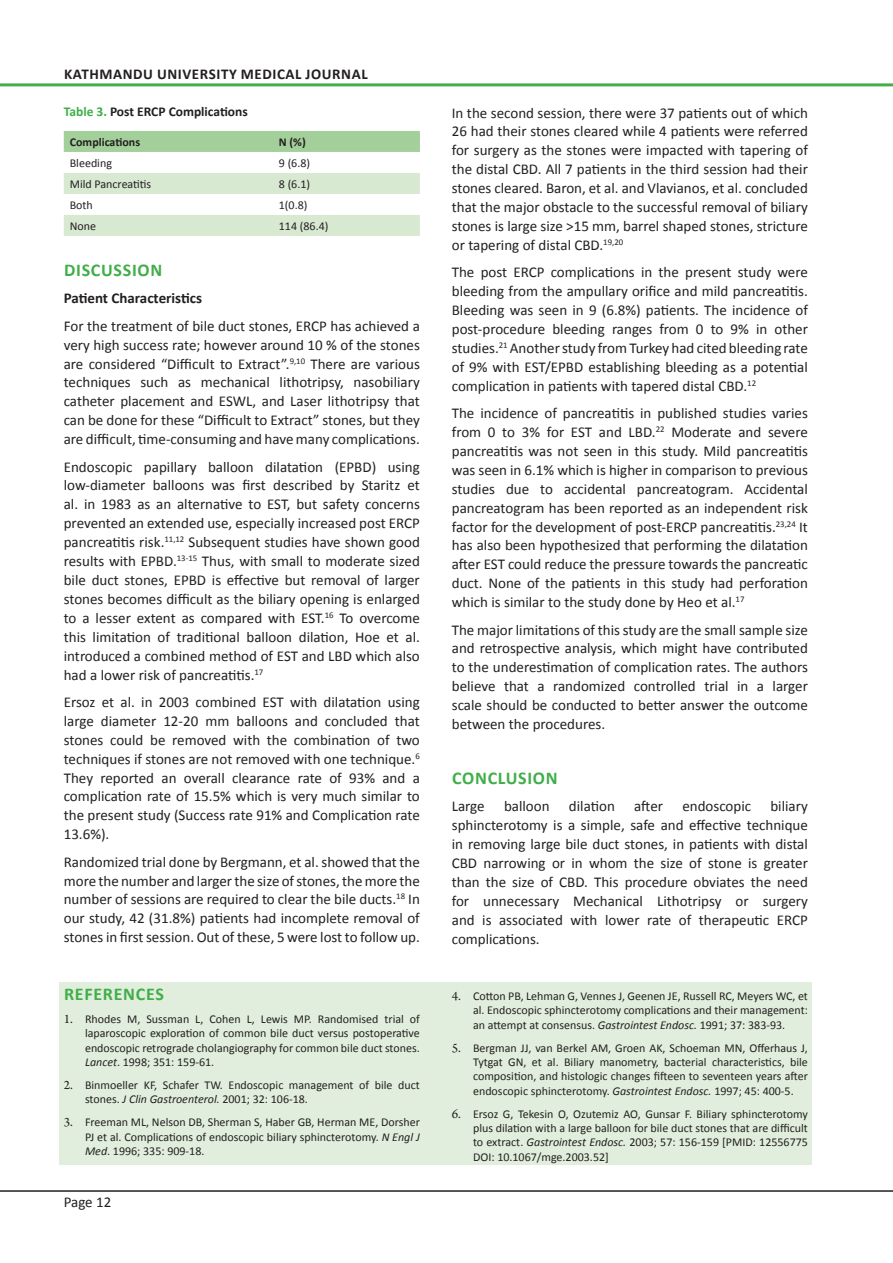
<style>
.page{position:relative;width:893px;height:1263px;background:#fff}
.page>*{position:absolute;margin:0;border:0;box-sizing:border-box;transform-origin:0 0}
.Normal_Text{font:700 18px "Calibri";letter-spacing:.04em;color:#40ae49}
.Heading_2_-_Sub_head{font:700 18px "Calibri";letter-spacing:.04em;color:#40ae49}
.Normal_Text-2{font:15px/18.9px "Calibri";color:#231f20;text-align:justify}
.Normal_Text-3{font:700 15px "Calibri";letter-spacing:.04em;color:#231f20}
.Normal_Text-4{font:700 15px "Calibri";color:#231f20}
.Table_Figure_Legend{font:700 13.5px "Calibri";color:#231f20}
.Refrence_Text{font:12px/14.4px "Calibri";color:#231f20;text-align:justify}
.Table_Text{font:12px "Calibri";color:#231f20}
.Table_Text-2{font:700 12px "Calibri";color:#231f20}
.s1{color:#40ae49}
.s2{font-family:"Arno Pro";font-size:13.5px}
.s3{font-style:italic}
</style>
<div class="page">
<hr style="left:0;top:1190px;width:893px;height:2px;background:#231f20">
<hr style="left:0;top:83px;width:893px;height:3px;background:#40ae49">
<div style="left:59px;top:982px;width:753px;height:183px;background:#e1eedd"></div>
<div style="left:64px;top:131px;width:356px;height:21px;background:#a3cf9a"></div>
<svg style="left:64px;top:173px;width:356px;height:63px"></svg>
<p class="Normal_Text-3" style="left:64px;top:64px;width:305px">KATHMANDU UNIVERSITY MEDICAL JOURNAL</p>
<p class="Table_Figure_Legend" style="left:64px;top:103px;width:186px"><span class="s1">Table 3.</span> Post ERCP Complications</p>
<p class="Table_Text-2" style="left:70px;top:134px;width:72px">Complications</p>
<p class="Table_Text-2" style="left:279px;top:134px;width:28px">N (%)</p>
<p class="Table_Text" style="left:70px;top:155px;width:44px">Bleeding</p>
<p class="Table_Text" style="left:279px;top:155px;width:33px">9 (6.8)</p>
<p class="Table_Text" style="left:70px;top:176px;width:83px">Mild Pancreatitis</p>
<p class="Table_Text" style="left:279px;top:176px;width:33px">8 (6.1)</p>
<p class="Table_Text" style="left:70px;top:197px;width:25px">Both</p>
<p class="Table_Text" style="left:279px;top:197px;width:30px">1(0.8)</p>
<p class="Table_Text" style="left:70px;top:218px;width:28px">None</p>
<p class="Table_Text" style="left:279px;top:218px;width:51px">114 (86.4)</p>
<p class="Normal_Text" style="left:64px;top:258px;width:100px">DISCUSSION</p>
<p class="Normal_Text-4" style="left:64px;top:289px;width:140px">Patient Characteristics</p>
<p class="Normal_Text-2" style="left:64px;top:316px;width:358px">For the treatment of bile duct stones, ERCP has achieved a very high success rate; however around 10 % of the stones are considered “Difficult to Extract”.<sup>9,10</sup> There are various techniques such as mechanical lithotripsy, nasobiliary catheter placement and ESWL, and Laser lithotripsy that can be done for these “Difficult to Extract” stones, but they are difficult, time-consuming and have many complications.</p>
<p class="Normal_Text-2" style="left:64px;top:457px;width:358px">Endoscopic papillary balloon dilatation (EPBD) using low-diameter balloons was first described by Staritz et al. in 1983 as an alternative to EST, but safety concerns prevented an extended use, especially increased post ERCP pancreatitis risk.<sup>11,12</sup> Subsequent studies have shown good results with EPBD.<sup>13-15</sup> Thus, with small to moderate sized bile duct stones, EPBD is effective but removal of larger stones becomes difficult as the biliary opening is enlarged to a lesser extent as compared with EST.<sup>16</sup> To overcome this limitation of traditional balloon dilation, Hoe et al. introduced a combined method of EST and LBD which also had a lower risk of pancreatitis.<sup>17</sup></p>
<p class="Normal_Text-2" style="left:64px;top:692px;width:358px">Ersoz et al. in 2003 combined EST with dilatation using large diameter 12-20 mm balloons and concluded that stones could be removed with the combination of two techniques if stones are not removed with one technique.<sup>6<br></sup>They reported an overall clearance rate of 93% and a complication rate of 15.5% which is very much similar to the present study (Success rate 91% and Complication rate 13.6%).</p>
<p class="Normal_Text-2" style="left:64px;top:852px;width:358px">Randomized trial done by Bergmann, et al. showed that the more the number and larger the size of stones, the more the number of sessions are required to clear the bile ducts.<sup>18</sup> In our study, 42 (31.8%) patients had incomplete removal of stones in first session. Out of these, 5 were lost to follow up.</p>
<p class="Normal_Text" style="left:64px;top:982px;width:101px">REFERENCES</p>
<p class="Refrence_Text" style="left:85px;top:1012px;width:336px;text-indent:-21px"><span class="s2">1.</span> Rhodes M, Sussman L, Cohen L, Lewis MP. Randomised trial of laparoscopic exploration of common bile duct versus postoperative endoscopic retrograde cholangiography for common bile duct stones.<br><span class="s3">Lancet</span>. 1998; 351: 159-61.</p>
<p class="Refrence_Text" style="left:85px;top:1078px;width:336px;text-indent:-21px"><span class="s2">2.</span> Binmoeller KF, Schafer TW. Endoscopic management of bile duct stones. <span class="s3">J Clin Gastroenterol.</span> 2001; 32: 106-18.</p>
<p class="Refrence_Text" style="left:85px;top:1115px;width:336px;text-indent:-21px"><span class="s2">3.</span> Freeman ML, Nelson DB, Sherman S, Haber GB, Herman ME, Dorsher PJ et al. Complications of endoscopic biliary sphincterotomy. <span class="s3">N Engl J Med</span>. 1996; 335: 909-18.</p>
<p class="Normal_Text-2" style="left:64px;top:1193px;width:49px">Page 12</p>
<p class="Normal_Text-2" style="left:452px;top:103px;width:358px">In the second session, there were 37 patients out of which 26 had their stones cleared while 4 patients were referred for surgery as the stones were impacted with tapering of the distal CBD. All 7 patients in the third session had their stones cleared. Baron, et al. and Vlavianos, et al. concluded that the major obstacle to the successful removal of biliary stones is large size &gt;15 mm, barrel shaped stones, stricture or tapering of distal CBD.<sup>19,20</sup></p>
<p class="Normal_Text-2" style="left:452px;top:263px;width:358px">The post ERCP complications in the present study were bleeding from the ampullary orifice and mild pancreatitis.<br>Bleeding was seen in 9 (6.8%) patients. The incidence of post-procedure bleeding ranges from 0 to 9% in other studies.<sup>21</sup> Another study from Turkey had cited bleeding rate of 9% with EST/EPBD establishing bleeding as a potential complication in patients with tapered distal CBD.<sup>12</sup></p>
<p class="Normal_Text-2" style="left:452px;top:404px;width:358px">The incidence of pancreatitis in published studies varies from 0 to 3% for EST and LBD.<sup>22</sup> Moderate and severe pancreatitis was not seen in this study. Mild pancreatitis was seen in 6.1% which is higher in comparison to previous studies due to accidental pancreatogram. Accidental pancreatogram has been reported as an independent risk factor for the development of post-ERCP pancreatitis.<sup>23,24</sup> It has also been hypothesized that performing the dilatation after EST could reduce the pressure towards the pancreatic duct. None of the patients in this study had perforation which is similar to the study done by Heo et al.<sup>17</sup></p>
<p class="Normal_Text-2" style="left:452px;top:620px;width:358px">The major limitations of this study are the small sample size and retrospective analysis, which might have contributed to the underestimation of complication rates. The authors believe that a randomized controlled trial in a larger scale should be conducted to better answer the outcome between the procedures.</p>
<p class="Heading_2_-_Sub_head" style="left:452px;top:766px;width:107px">CONCLUSION</p>
<p class="Normal_Text-2" style="left:452px;top:797px;width:34px">Large</p>
<p class="Normal_Text-2" style="left:504px;top:797px;width:47px">balloon</p>
<p class="Normal_Text-2" style="left:569px;top:797px;width:47px">dilation</p>
<p class="Normal_Text-2" style="left:634px;top:797px;width:30px">after</p>
<p class="Normal_Text-2" style="left:682px;top:797px;width:70px">endoscopic</p>
<p class="Normal_Text-2" style="left:452px;top:797px;width:358px;text-indent:319px">biliary sphincterotomy is a simple, safe and effective technique in removing large bile duct stones, in patients with distal CBD narrowing or in whom the size of stone is greater than the size of CBD. This procedure obviates the need for unnecessary Mechanical Lithotripsy or surgery and is associated with lower rate of therapeutic ERCP complications.</p>
<p class="Refrence_Text" style="left:473px;top:989px;width:336px;text-indent:-21px"><span class="s2">4.</span> Cotton PB, Lehman G, Vennes J, Geenen JE, Russell RC, Meyers WC, et al. Endoscopic sphincterotomy complications and their management: an attempt at consensus. <span class="s3">Gastrointest Endosc.</span> 1991; 37: 383-93.</p>
<p class="Refrence_Text" style="left:473px;top:1040px;width:336px;text-indent:-21px"><span class="s2">5.</span> Bergman JJ, van Berkel AM, Groen AK, Schoeman MN, Offerhaus J, Tytgat GN, et al. Biliary manometry, bacterial characteristics, bile composition, and histologic changes fifteen to seventeen years after endoscopic sphincterotomy. <span class="s3">Gastrointest Endosc.</span> 1997; 45: 400-5.</p>
<p class="Refrence_Text" style="left:473px;top:1106px;width:336px;text-indent:-21px"><span class="s2">6.</span> Ersoz G, Tekesin O, Ozutemiz AO, Gunsar F. Biliary sphincterotomy plus dilation with a large balloon for bile duct stones that are difficult to extract. <span class="s3">Gastrointest Endosc.</span> 2003; 57: 156-159 [PMID: 12556775<br>DOI: 10.1067/mge.2003.52]</p>
</div>
